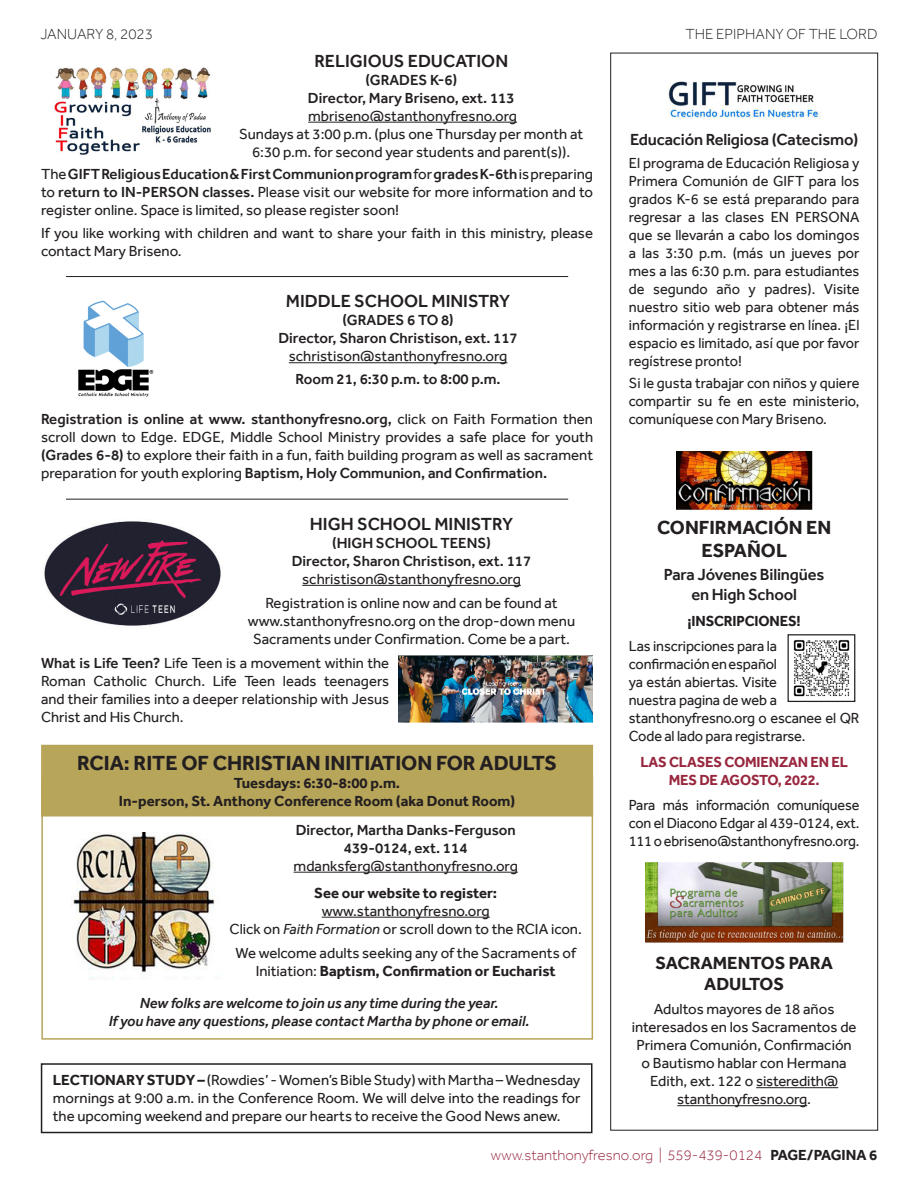
<style>
.page{position:relative;width:918px;height:1188px;background:#fff}
.page>*{position:absolute;margin:0;border:0;box-sizing:border-box;transform-origin:0 0}
.t1{font:700 21px "Effra";color:#231f20}
.t2{font:700 19.5px/23.4px "Effra";color:#231f20;text-align:center}
.t3{font:500 18px "Effra";color:#231f20}
.t4{font:700 18px/21.6px "Effra";color:#231f20;text-align:center}
.t5{font:500 16.5px/19.8px "Effra";letter-spacing:-.01em;color:#231f20;text-align:center}
.t6{font:15px/18px "Effra";color:#231f20;text-align:justify}
.t7{font:500 15px/18px "Effra";color:#231f20;text-align:center}
.t8{font:700 15px/18px "Effra";color:#231f20;text-align:center}
.t9{font:italic 500 15px "Effra";color:#231f20}
.t10{font:15px/18px "Effra";color:#231f20;text-align:justify;scale:.96 1}
.t11{font:300 15px "Effra";color:#98273e}
.t12{font:700 15px/18px "Effra";letter-spacing:-.01em;color:#98273e;text-align:center}
.t13{font:300 15px "Effra";color:#231f20}
.s1{font-weight:400}
.s2{font-weight:500}
.s3{font-style:italic}
.s4{font-weight:700}
.s5{font-weight:700;color:#231f20}
</style>
<div class="page">
<hr style="left:308px;top:122px;width:209px;height:1px;background:#231f20">
<hr style="left:289px;top:362px;width:218px;height:1px;background:#231f20">
<hr style="left:302px;top:585px;width:219px;height:1px;background:#231f20">
<hr style="left:66px;top:276px;width:502px;height:1px;background:#231f20">
<hr style="left:66px;top:499px;width:502px;height:1px;background:#231f20">
<img style="left:53px;top:67px;width:158px;height:88px">
<img style="left:78px;top:300px;width:76px;height:97px">
<div style="left:41px;top:776px;width:552px;height:264px;border:2px solid #b7a55a"></div>
<div style="left:42px;top:746px;width:550px;height:70px;background:#b7a55a"></div>
<div style="left:41px;top:745px;width:552px;height:72px;border:2px solid #b7a55a"></div>
<img style="left:73px;top:832px;width:142px;height:147px">
<hr style="left:294px;top:872px;width:224px;height:1px;background:#231f20">
<hr style="left:322px;top:917px;width:168px;height:1px;background:#231f20">
<div style="left:41px;top:1063px;width:551px;height:70px;border:2px solid #231f20"></div>
<img style="left:44px;top:521px;width:177px;height:105px">
<img style="left:398px;top:655px;width:194px;height:67px">
<hr style="left:756px;top:1087px;width:82px;height:1px;background:#231f20">
<hr style="left:677px;top:1105px;width:130px;height:1px;background:#231f20">
<img style="left:668px;top:81px;width:153px;height:38px">
<img style="left:676px;top:451px;width:136px;height:60px">
<img style="left:645px;top:863px;width:198px;height:80px">
<img style="left:793px;top:640px;width:57px;height:57px">
<div style="left:788px;top:634px;width:67px;height:68px;border:1px solid #231f20"></div>
<p class="t13" style="left:40px;top:25px;width:114px">JANUARY 8, 2023</p>
<p class="t13" style="left:686px;top:25px;width:193px">THE EPIPHANY OF THE LORD</p>
<p class="t3" style="left:314px;top:50px;width:195px">RELIGIOUS EDUCATION</p>
<p class="t7" style="left:365px;top:71px;width:93px">(GRADES K-6)</p>
<p class="t7" style="left:308px;top:89px;width:211px;text-align:left">Director, Mary Briseno, ext. 113 <span class="s1">mbriseno@stanthonyfresno.org</span></p>
<p class="t6" style="left:239px;top:125px;width:345px;text-align:center">Sundays at 3:00 p.m. (plus one Thursday per month at<br>6:30 p.m. for second year students and parent(s)).</p>
<p class="t6" style="left:41px;top:165px;width:554px">The <span class="s2">GIFT Religious Education &amp; First Communion program</span> for <span class="s2">grades K-6th</span> is preparing to <span class="s2">return to IN-PERSON classes.</span> Please visit our website for more information and to register online. Space is limited, so please register soon!</p>
<p class="t6" style="left:41px;top:224px;width:553px">If you like working with children and want to share your faith in this ministry, please contact Mary Briseno.</p>
<p class="t3" style="left:286px;top:291px;width:226px">MIDDLE SCHOOL MINISTRY</p>
<p class="t7" style="left:342px;top:311px;width:113px">(GRADES 6 TO 8)</p>
<p class="t7" style="left:278px;top:329px;width:241px">Director, Sharon Christison, ext. 117 <span class="s1">schristison@stanthonyfresno.org</span></p>
<p class="t7" style="left:296px;top:370px;width:207px">Room 21, 6:30 p.m. to 8:00 p.m.</p>
<p class="t6" style="left:41px;top:410px;width:554px"><span class="s2">Registration is online at www. stanthonyfresno.org,</span> click on Faith Formation then scroll down to Edge. EDGE, Middle School Ministry provides a safe place for youth <span class="s2">(Grades 6-8)</span> to explore their faith in a fun, faith building program as well as sacrament preparation for youth exploring <span class="s2">Baptism, Holy Communion, and Confirmation.</span></p>
<p class="t3" style="left:310px;top:513px;width:205px">HIGH SCHOOL MINISTRY</p>
<p class="t7" style="left:332px;top:534px;width:160px">(HIGH SCHOOL TEENS)</p>
<p class="t7" style="left:292px;top:552px;width:241px">Director, Sharon Christison, ext. 117 <span class="s1">schristison@stanthonyfresno.org</span></p>
<p class="t6" style="left:248px;top:594px;width:329px;text-align:center">Registration is online now and can be found at www.stanthonyfresno.org on the drop-down menu<br>Sacraments under Confirmation. Come be a part.</p>
<p class="t6" style="left:41px;top:654px;width:350px"><span class="s2">What is Life Teen?</span> Life Teen is a movement within the Roman Catholic Church. Life Teen leads teenagers and their families into a deeper relationship with Jesus Christ and His Church.</p>
<p class="t1" style="left:77px;top:750px;width:481px">RCIA: RITE OF CHRISTIAN INITIATION FOR ADULTS</p>
<p class="t8" style="left:119px;top:773px;width:398px">Tuesdays: 6:30-8:00 p.m.<br>In-person, St. Anthony Conference Room (aka Donut Room)</p>
<p class="t7" style="left:294px;top:821px;width:226px">Director, Martha Danks-Ferguson<br>439-0124, ext. 114 <span class="s1">mdanksferg@stanthonyfresno.org</span></p>
<p class="t8" style="left:314px;top:884px;width:184px">See our website to register: <span class="s1">www.stanthonyfresno.org</span></p>
<p class="t6" style="left:230px;top:920px;width:354px">Click on <span class="s3">Faith Formation</span> or scroll down to the RCIA icon.</p>
<p class="t6" style="left:235px;top:944px;width:342px;text-align:center">We welcome adults seeking any of the Sacraments of<br>Initiation: <span class="s4">Baptism, Confirmation or Eucharist</span></p>
<p class="t9" style="left:140px;top:994px;width:360px">New folks are welcome to join us any time during the year.</p>
<p class="t9" style="left:109px;top:1012px;width:422px">If you have any questions, please contact Martha by phone or email.</p>
<p class="t6" style="left:53px;top:1071px;width:529px"><span class="s4">LECTIONARY STUDY–</span> (Rowdies’ - Women’s Bible Study) with Martha – Wednesday mornings at 9:00 a.m. in the Conference Room. We will delve into the readings for the upcoming weekend and prepare our hearts to receive the Good News anew.</p>
<p class="t5" style="left:630px;top:130px;width:230px">Educación Religiosa (Catecismo)</p>
<p class="t6" style="left:629px;top:153px;width:232px">El programa de Educación Religiosa y Primera Comunión de GIFT para los grados K-6 se está preparando para regresar a las clases EN PERSONA que se llevarán a cabo los domingos a las 3:30 p.m. (más un jueves por mes a las 6:30 p.m. para estudiantes de segundo año y padres). Visite nuestro sitio web para obtener más información y registrarse en línea. ¡El espacio es limitado, así que por favor regístrese pronto!</p>
<p class="t6" style="left:629px;top:374px;width:232px">Si le gusta trabajar con niños y quiere compartir su fe en este ministerio, comuníquese con Mary Briseno.</p>
<p class="t2" style="left:657px;top:516px;width:176px">CONFIRMACIÓN EN<br>ESPAÑOL</p>
<p class="t5" style="left:664px;top:565px;width:162px">Para Jóvenes Bilingües en High School</p>
<p class="t8" style="left:688px;top:611px;width:115px">¡INSCRIPCIONES!</p>
<p class="t6" style="left:629px;top:637px;width:232px;text-align:left">Las inscripciones para la confirmación en español<br>ya están abiertas. Visite<br>nuestra pagina de web a stanthonyfresno.org o escanee el QR<br>Code al lado para registrarse.</p>
<p class="t12" style="left:640px;top:752px;width:209px">LAS CLASES COMIENZAN EN EL<br>MES DE AGOSTO, 2022.</p>
<p class="t10" style="left:629px;top:796px;width:242px">Para más información comuníquese con el Diacono Edgar al 439-0124, ext.<br>111 o ebriseno@stanthonyfresno.org.</p>
<p class="t4" style="left:656px;top:952px;width:179px">SACRAMENTOS PARA<br>ADULTOS</p>
<p class="t6" style="left:632px;top:1000px;width:226px;text-align:center">Adultos mayores de 18 años interesados en los Sacramentos de<br>Primera Comunión, Confirmación o Bautismo hablar con Hermana<br>Edith, ext. 122 o sisteredith@ stanthonyfresno.org.</p>
<p class="t11" style="left:491px;top:1146px;width:388px">www.stanthonyfresno.org | 559-439-0124 <span class="s5">PAGE/PAGINA 6</span></p>
</div>
